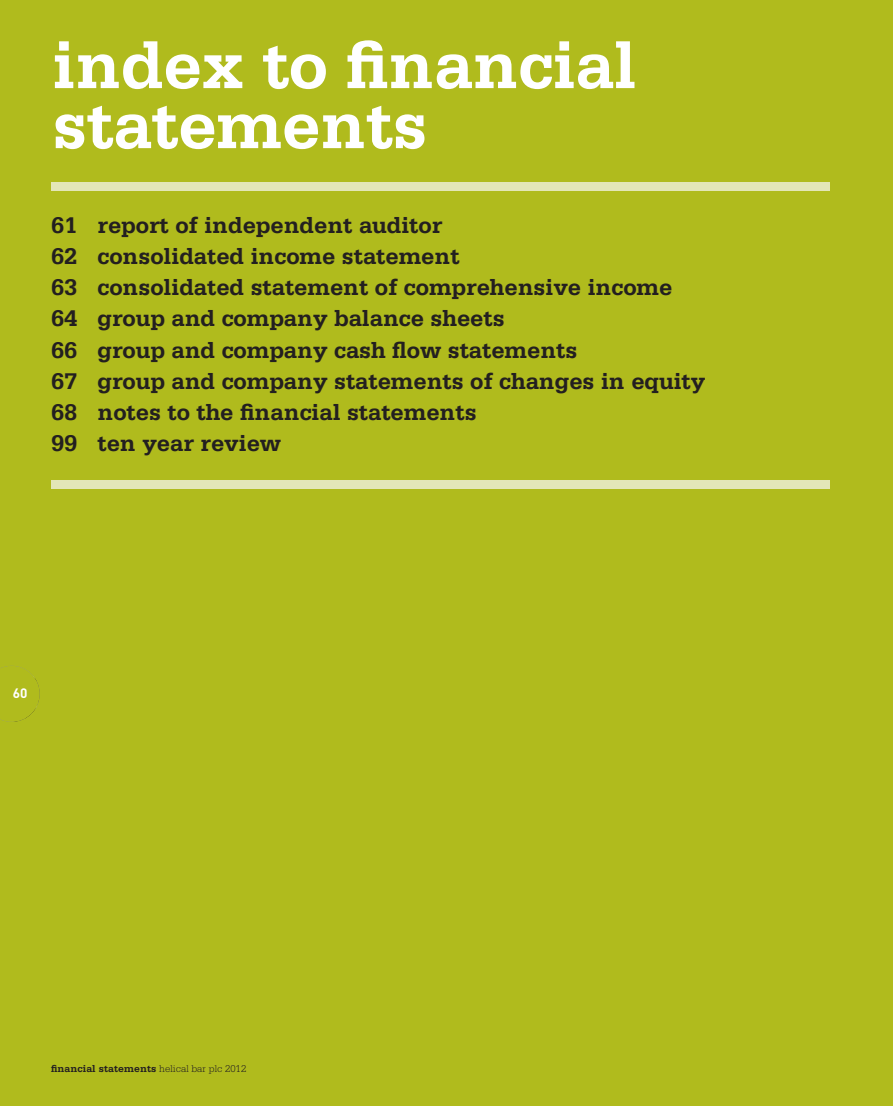
<style>
.page{position:relative;width:893px;height:1106px;background:#b0bb1d}
.page>*{position:absolute;margin:0;border:0;box-sizing:border-box;transform-origin:0 0}
.t1{font:700 70.05px/60px "Serifa";letter-spacing:-.01em;color:#fff}
.t2{font:700 24px/31.2px "Serifa";letter-spacing:-.005em;color:#231f20}
.t3{font:700 13.5px "DIN";color:#fff}
.t4{font:700 10.5px "Serifa";letter-spacing:.005em;color:#231f20}
.s1{font-weight:300}
</style>
<div class="page">
<img style="left:0;top:666px;width:40px;height:56px">
<div style="left:51px;top:480px;width:778px;height:9px;background:#e3e6b7"></div>
<div style="left:51px;top:182px;width:778px;height:9px;background:#e3e6b7"></div>
<h1 class="t1" style="left:52px;top:34px;width:586px">index to financial statements</h1>
<p class="t2" style="left:51px;top:209px;width:656px">61 report of independent auditor<br>62 consolidated income statement<br>63 consolidated statement of comprehensive income<br>64 group and company balance sheets<br>66 group and company cash flow statements<br>67 group and company statements of changes in equity 68 notes to the financial statements<br>99 ten year review</p>
<p class="t3" style="left:13px;top:684px;width:16px">60</p>
<p class="t4" style="left:51px;top:1062px;width:197px">financial statements <span class="s1">helical bar plc 2012</span></p>
</div>
